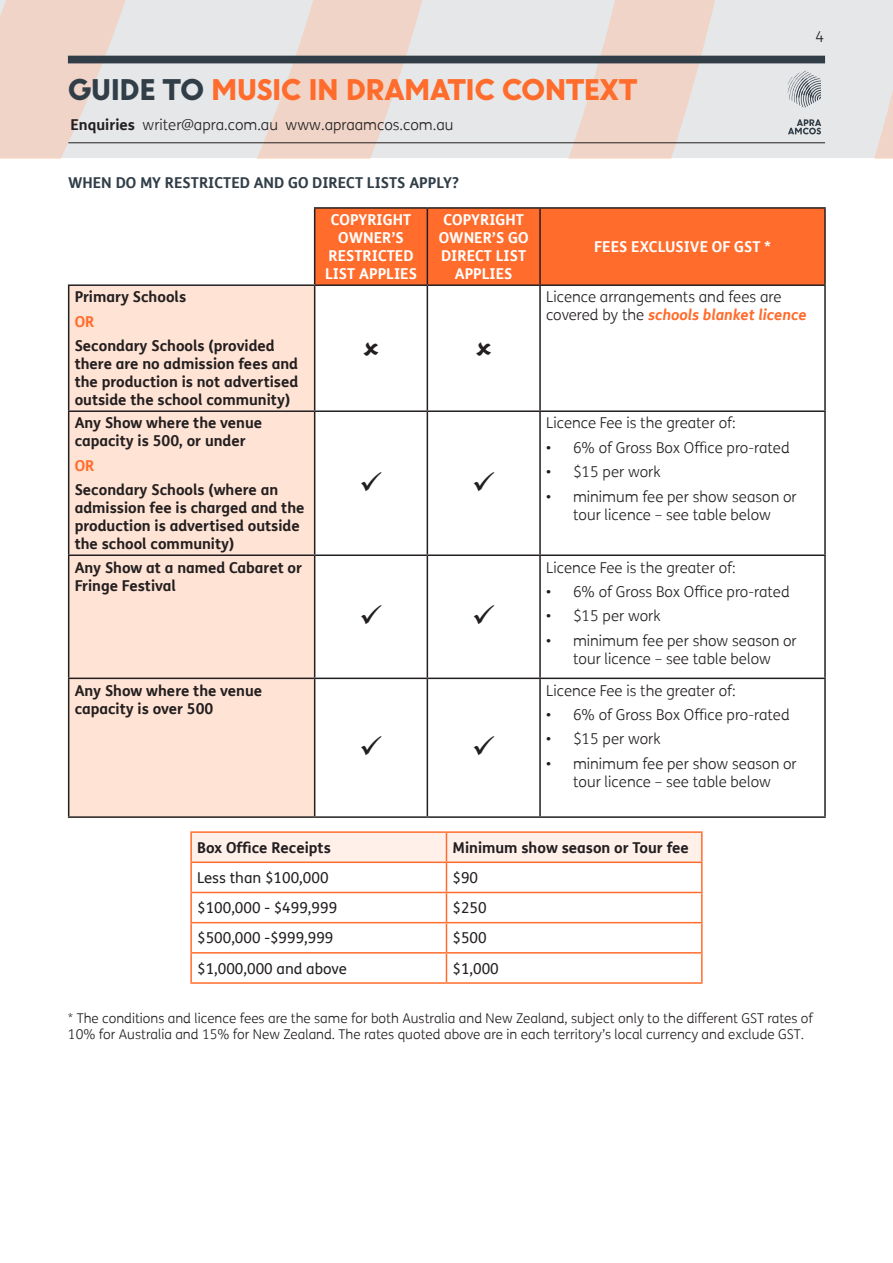
<style>
.page{position:relative;width:893px;height:1263px;background:#fff}
.page>*{position:absolute;margin:0;border:0;box-sizing:border-box;transform-origin:0 0}
.t1{font:900 27px "U8";letter-spacing:.005em;color:#ff6c2c}
.t2{font:300 15px/18px "FS Me";color:#231f20;text-align:center}
.t3{font:700 15px/18px "FS Me";color:#231f20}
.t4{font:700 15px/18px "FS Me";color:#fff;text-align:center}
.t5{font:15px "FS Me";color:#231f20}
.body{font:700 15px "FS Me";color:#313e48}
.t6{font:700 15px "FS Me";color:#ff6c2c}
.t7{font:300 13.5px/16.2px "FS Me";color:#231f20}
.s1{color:#313e48}
.s2{font-weight:700}
.s3{font-weight:700;font-style:italic;color:#ff6c2c}
.s4{font-weight:400}
</style>
<div class="page">
<svg style="left:0;top:0;width:893px;height:158px;background:#e8dfdc"></svg>
<svg style="left:788px;top:119px;width:33px;height:15px"></svg>
<svg style="left:788px;top:71px;width:33px;height:37px"></svg>
<hr style="left:68px;top:142px;width:757px;height:1px;background:#231f20">
<div style="left:68px;top:56px;width:757px;height:7px;background:#313e48"></div>
<div style="left:315px;top:209px;width:509px;height:75px;background:#ff6c2c"></div>
<div style="left:69px;top:286px;width:245px;height:530px;background:#ffe3d4"></div>
<hr style="left:314px;top:207px;width:113px;height:2px;background:#231f20">
<hr style="left:314px;top:209px;width:1px;height:75px;background:#231f20">
<hr style="left:427px;top:207px;width:113px;height:2px;background:#231f20">
<hr style="left:427px;top:209px;width:1px;height:75px;background:#231f20">
<hr style="left:540px;top:207px;width:286px;height:2px;background:#231f20">
<hr style="left:539px;top:209px;width:2px;height:75px;background:#231f20">
<hr style="left:824px;top:209px;width:2px;height:75px;background:#231f20">
<hr style="left:68px;top:284px;width:247px;height:2px;background:#231f20">
<hr style="left:68px;top:286px;width:1px;height:124px;background:#231f20">
<hr style="left:315px;top:284px;width:112px;height:2px;background:#231f20">
<hr style="left:314px;top:286px;width:1px;height:124px;background:#231f20">
<hr style="left:427px;top:284px;width:113px;height:2px;background:#231f20">
<hr style="left:427px;top:286px;width:1px;height:124px;background:#231f20">
<hr style="left:540px;top:284px;width:286px;height:2px;background:#231f20">
<hr style="left:539px;top:286px;width:2px;height:124px;background:#231f20">
<hr style="left:824px;top:286px;width:2px;height:124px;background:#231f20">
<hr style="left:68px;top:410px;width:247px;height:2px;background:#231f20">
<hr style="left:68px;top:412px;width:1px;height:142px;background:#231f20">
<hr style="left:315px;top:410px;width:112px;height:2px;background:#231f20">
<hr style="left:314px;top:412px;width:1px;height:142px;background:#231f20">
<hr style="left:427px;top:410px;width:113px;height:2px;background:#231f20">
<hr style="left:427px;top:412px;width:1px;height:142px;background:#231f20">
<hr style="left:540px;top:410px;width:286px;height:2px;background:#231f20">
<hr style="left:539px;top:412px;width:2px;height:142px;background:#231f20">
<hr style="left:824px;top:412px;width:2px;height:142px;background:#231f20">
<hr style="left:68px;top:554px;width:247px;height:2px;background:#231f20">
<hr style="left:68px;top:556px;width:1px;height:122px;background:#231f20">
<hr style="left:315px;top:554px;width:112px;height:2px;background:#231f20">
<hr style="left:314px;top:556px;width:1px;height:122px;background:#231f20">
<hr style="left:427px;top:554px;width:113px;height:2px;background:#231f20">
<hr style="left:427px;top:556px;width:1px;height:122px;background:#231f20">
<hr style="left:540px;top:554px;width:286px;height:2px;background:#231f20">
<hr style="left:539px;top:556px;width:2px;height:122px;background:#231f20">
<hr style="left:824px;top:556px;width:2px;height:122px;background:#231f20">
<hr style="left:68px;top:678px;width:247px;height:1px;background:#231f20">
<hr style="left:68px;top:679px;width:1px;height:137px;background:#231f20">
<hr style="left:315px;top:678px;width:112px;height:1px;background:#231f20">
<hr style="left:314px;top:679px;width:1px;height:137px;background:#231f20">
<hr style="left:427px;top:678px;width:113px;height:1px;background:#231f20">
<hr style="left:427px;top:679px;width:1px;height:137px;background:#231f20">
<hr style="left:540px;top:678px;width:286px;height:1px;background:#231f20">
<hr style="left:539px;top:679px;width:2px;height:137px;background:#231f20">
<hr style="left:824px;top:679px;width:2px;height:137px;background:#231f20">
<hr style="left:68px;top:816px;width:247px;height:2px;background:#231f20">
<hr style="left:315px;top:816px;width:112px;height:2px;background:#231f20">
<hr style="left:427px;top:816px;width:113px;height:2px;background:#231f20">
<hr style="left:540px;top:816px;width:286px;height:2px;background:#231f20">
<hr style="left:190px;top:831px;width:256px;height:2px;background:#ff6c2c">
<hr style="left:190px;top:833px;width:2px;height:28px;background:#ff6c2c">
<hr style="left:446px;top:831px;width:257px;height:2px;background:#ff6c2c">
<hr style="left:701px;top:833px;width:2px;height:28px;background:#ff6c2c">
<hr style="left:190px;top:861px;width:256px;height:2px;background:#ff6c2c">
<hr style="left:190px;top:863px;width:2px;height:29px;background:#ff6c2c">
<hr style="left:446px;top:861px;width:257px;height:2px;background:#ff6c2c">
<hr style="left:701px;top:863px;width:2px;height:29px;background:#ff6c2c">
<hr style="left:190px;top:892px;width:256px;height:1px;background:#ff6c2c">
<hr style="left:190px;top:893px;width:2px;height:29px;background:#ff6c2c">
<hr style="left:446px;top:892px;width:257px;height:1px;background:#ff6c2c">
<hr style="left:701px;top:893px;width:2px;height:29px;background:#ff6c2c">
<hr style="left:190px;top:922px;width:256px;height:1px;background:#ff6c2c">
<hr style="left:190px;top:923px;width:2px;height:29px;background:#ff6c2c">
<hr style="left:446px;top:922px;width:257px;height:1px;background:#ff6c2c">
<hr style="left:701px;top:923px;width:2px;height:29px;background:#ff6c2c">
<hr style="left:190px;top:952px;width:256px;height:1px;background:#ff6c2c">
<hr style="left:190px;top:953px;width:2px;height:29px;background:#ff6c2c">
<hr style="left:446px;top:952px;width:257px;height:1px;background:#ff6c2c">
<svg style="left:191px;top:832px;width:511px;height:150px"></svg>
<hr style="left:701px;top:953px;width:2px;height:29px;background:#ff6c2c">
<hr style="left:190px;top:982px;width:256px;height:2px;background:#ff6c2c">
<hr style="left:446px;top:982px;width:257px;height:2px;background:#ff6c2c">
<h1 class="t1" style="left:68px;top:68px;width:570px"><span class="s1">GUIDE TO</span> MUSIC IN DRAMATIC CONTEXT</h1>
<p class="t2" style="left:70px;top:115px;width:385px"><span class="s2">Enquiries</span> writer@apra.com.au www.apraamcos.com.au</p>
<p class="t2" style="left:816px;top:27px;width:10px">4</p>
<p class="body" style="left:68px;top:171px;width:392px">WHEN DO MY RESTRICTED AND GO DIRECT LISTS APPLY?</p>
<p class="t3" style="left:75px;top:287px;width:113px">Primary Schools</p>
<p class="t6" style="left:75px;top:310px;width:21px">OR</p>
<p class="t3" style="left:75px;top:336px;width:225px">Secondary Schools (provided there are no admission fees and the production is not advertised outside the school community)</p>
<p class="t3" style="left:75px;top:413px;width:189px">Any Show where the venue capacity is 500, or under</p>
<p class="t6" style="left:75px;top:454px;width:21px">OR</p>
<p class="t3" style="left:75px;top:480px;width:231px">Secondary Schools (where an admission fee is charged and the production is advertised outside the school community)</p>
<p class="t4" style="left:325px;top:210px;width:93px">COPYRIGHT<br>OWNER’S<br>RESTRICTED<br>LIST APPLIES</p>
<p class="t4" style="left:439px;top:210px;width:91px">COPYRIGHT<br>OWNER’S GO<br>DIRECT LIST<br>APPLIES</p>
<p class="t4" style="left:594px;top:237px;width:178px">FEES EXCLUSIVE OF GST *</p>
<p class="t2" style="left:546px;top:288px;width:262px;text-align:left">Licence arrangements and fees are covered by the <span class="s3">schools blanket licence</span></p>
<p class="t2" style="left:546px;top:414px;width:191px">Licence Fee is the greater of:</p>
<p class="t2" style="left:546px;top:438px;width:245px"><span class="s4">•</span> 6% of Gross Box Office pro-rated</p>
<p class="t2" style="left:546px;top:463px;width:116px"><span class="s4">•</span> $15 per work</p>
<p class="t2" style="left:546px;top:487px;width:252px"><span class="s4">•</span> minimum fee per show season or tour licence – see table below</p>
<p class="t3" style="left:75px;top:557px;width:229px">Any Show at a named Cabaret or<br>Fringe Festival</p>
<p class="t2" style="left:546px;top:558px;width:191px">Licence Fee is the greater of:</p>
<p class="t2" style="left:546px;top:582px;width:245px"><span class="s4">•</span> 6% of Gross Box Office pro-rated</p>
<p class="t2" style="left:546px;top:607px;width:116px"><span class="s4">•</span> $15 per work</p>
<p class="t2" style="left:546px;top:631px;width:252px"><span class="s4">•</span> minimum fee per show season or tour licence – see table below</p>
<p class="t3" style="left:75px;top:680px;width:189px">Any Show where the venue capacity is over 500</p>
<p class="t2" style="left:546px;top:681px;width:191px">Licence Fee is the greater of:</p>
<p class="t2" style="left:546px;top:705px;width:245px"><span class="s4">•</span> 6% of Gross Box Office pro-rated</p>
<p class="t2" style="left:546px;top:730px;width:116px"><span class="s4">•</span> $15 per work</p>
<p class="t2" style="left:546px;top:754px;width:252px"><span class="s4">•</span> minimum fee per show season or tour licence – see table below</p>
<p class="t3" style="left:197px;top:838px;width:135px">Box Office Receipts</p>
<p class="t3" style="left:452px;top:838px;width:238px">Minimum show season or Tour fee</p>
<p class="t5" style="left:197px;top:867px;width:133px">Less than $100,000</p>
<p class="t5" style="left:452px;top:867px;width:27px">$90</p>
<p class="t5" style="left:197px;top:897px;width:142px">$100,000 - $499,999</p>
<p class="t5" style="left:452px;top:897px;width:36px">$250</p>
<p class="t5" style="left:197px;top:928px;width:138px">$500,000 -$999,999</p>
<p class="t5" style="left:452px;top:928px;width:36px">$500</p>
<p class="t5" style="left:197px;top:958px;width:151px">$1,000,000 and above</p>
<p class="t5" style="left:452px;top:958px;width:48px">$1,000</p>
<p class="t7" style="left:68px;top:1010px;width:747px">* The conditions and licence fees are the same for both Australia and New Zealand, subject only to the different GST rates of<br>10% for Australia and 15% for New Zealand. The rates quoted above are in each territory’s local currency and exclude GST.</p>
</div>
